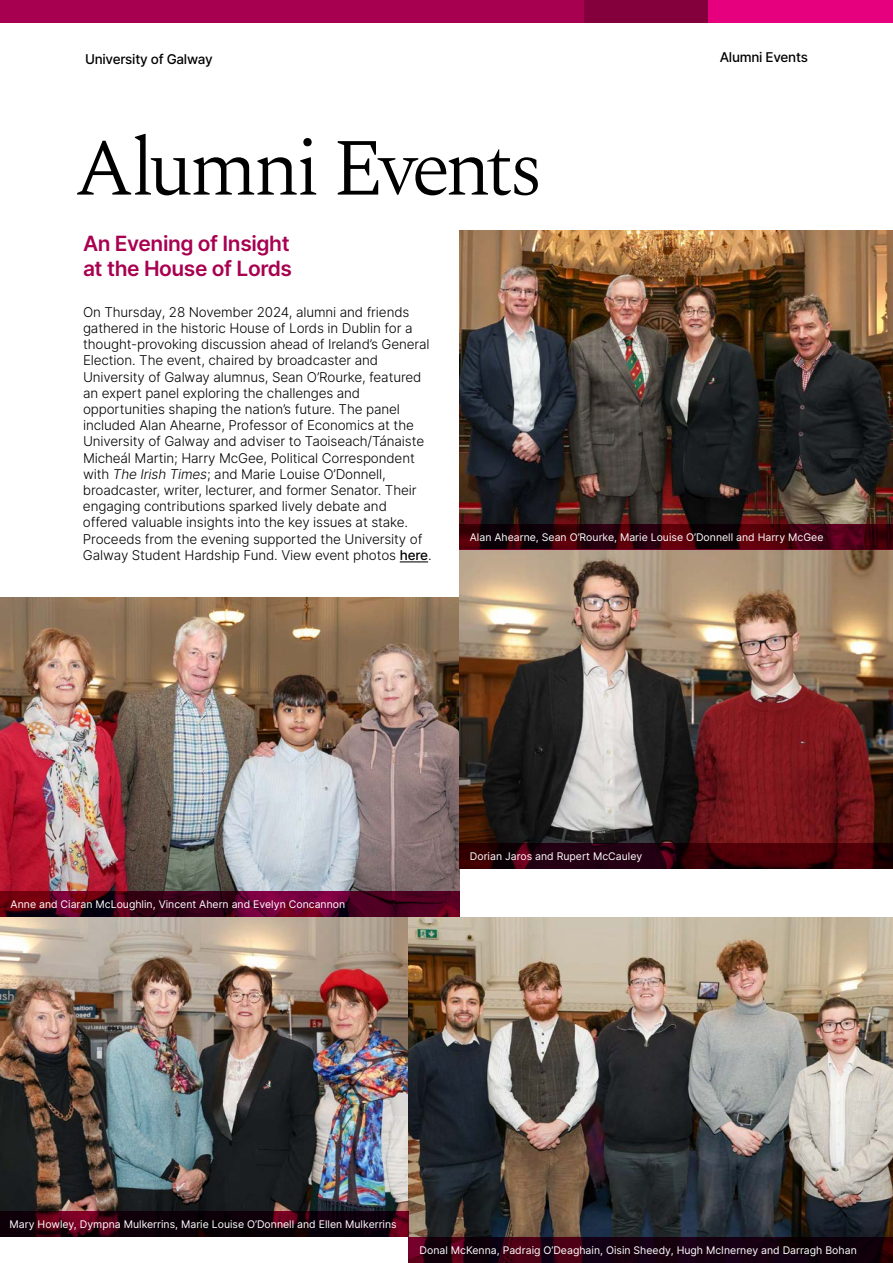
<style>
.page{position:relative;width:893px;height:1263px;background:#fff}
.page>*{position:absolute;margin:0;border:0;box-sizing:border-box;transform-origin:0 0}
.t1{font:300 81px "Spectral";letter-spacing:-.055em;color:#000}
.t2{font:600 21px/25.2px "Inter";letter-spacing:-.02em;color:#a80050}
.t3{font:300 13.5px/16.2px "Inter";letter-spacing:-.01em;color:#000}
.t4{font:500 13.5px "Inter";letter-spacing:-.02em;color:#000}
.t5{font:10.5px "Inter";color:#fff}
.s1{font-style:italic}
.s2{font-weight:500}
</style>
<div class="page">
<img style="left:0;top:598px;width:459px;height:294px">
<img style="left:0;top:917px;width:409px;height:294px">
<img style="left:459px;top:231px;width:434px;height:612px">
<img style="left:409px;top:917px;width:484px;height:320px">
<svg style="left:0;top:892px;width:459px;height:25px;background:#4f0020"></svg>
<svg style="left:0;top:1211px;width:409px;height:25px;background:#21000c"></svg>
<svg style="left:459px;top:524px;width:434px;height:26px;background:#38000c"></svg>
<svg style="left:459px;top:843px;width:434px;height:26px;background:#32000a"></svg>
<svg style="left:409px;top:1237px;width:484px;height:26px;background:#1f0010"></svg>
<svg style="left:400px;top:561px;width:28px;height:1px"></svg>
<div style="left:0;top:0;width:584px;height:23px;background:#a80050"></div>
<div style="left:584px;top:0;width:125px;height:23px;background:#84003d"></div>
<div style="left:709px;top:0;width:184px;height:23px;background:#e6007d"></div>
<p class="t4" style="left:85px;top:49px;width:129px">University of Galway</p>
<p class="t4" style="left:720px;top:47px;width:90px">Alumni Events</p>
<p class="t1" style="left:74px;top:109px;width:470px">Alumni Events</p>
<p class="t2" style="left:83px;top:230px;width:211px">An Evening of Insight at the House of Lords</p>
<p class="t3" style="left:83px;top:303px;width:350px">On Thursday, 28 November 2024, alumni and friends gathered in the historic House of Lords in Dublin for a thought-provoking discussion ahead of Ireland’s General Election. The event, chaired by broadcaster and University of Galway alumnus, Sean O’Rourke, featured an expert panel exploring the challenges and opportunities shaping the nation’s future. The panel included Alan Ahearne, Professor of Economics at the University of Galway and adviser to Taoiseach/Tánaiste Micheál Martin; Harry McGee, Political Correspondent with <span class="s1">The Irish Times</span>; and Marie Louise O’Donnell, broadcaster, writer, lecturer, and former Senator. Their engaging contributions sparked lively debate and offered valuable insights into the key issues at stake.<br>Proceeds from the evening supported the University of Galway Student Hardship Fund. View event photos <span class="s2">here</span>.</p>
<p class="t5" style="left:470px;top:530px;width:355px">Alan Ahearne, Sean O’Rourke, Marie Louise O’Donnell and Harry McGee</p>
<p class="t5" style="left:11px;top:897px;width:336px">Anne and Ciaran McLoughlin, Vincent Ahern and Evelyn Concannon</p>
<p class="t5" style="left:470px;top:848px;width:174px">Dorian Jaros and Rupert McCauley</p>
<p class="t5" style="left:9px;top:1216px;width:389px">Mary Howley, Dympna Mulkerrins, Marie Louise O’Donnell and Ellen Mulkerrins</p>
<p class="t5" style="left:420px;top:1242px;width:439px">Donal McKenna, Padraig O’Deaghain, Oisin Sheedy, Hugh McInerney and Darragh Bohan</p>
</div>
